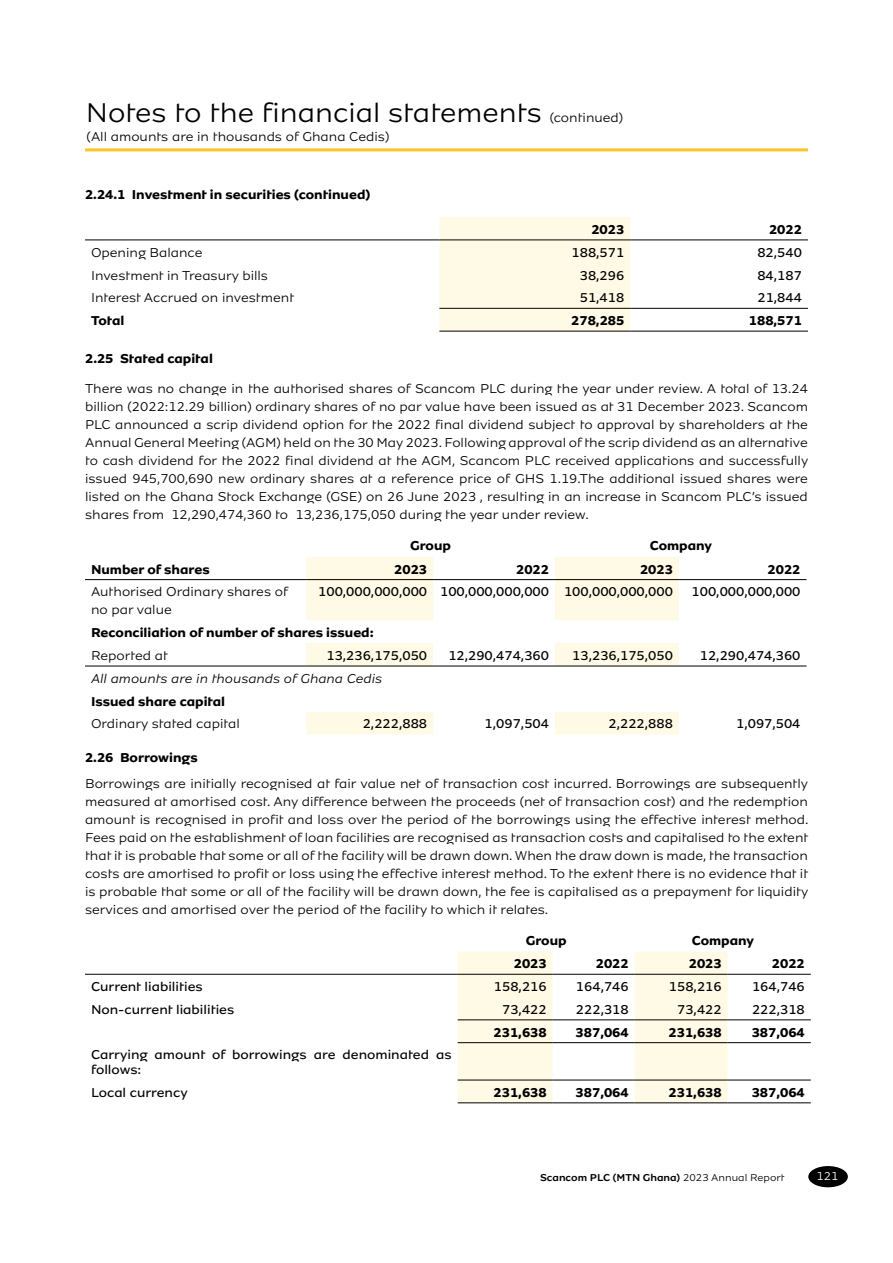
<style>
.page{position:relative;width:893px;height:1263px;background:#fff}
.page>*{position:absolute;margin:0;border:0;box-sizing:border-box;transform-origin:0 0}
.t1{font:300 28.5px "MTN Brighter Sans";color:#000}
.t2{font:300 13.5px/18px "MTN Brighter Sans";color:#000;text-align:justify}
.t3{font:13.5px/14.5px "MTN Brighter Sans";color:#000}
.t4{font:700 13.5px "MTN Brighter Sans";color:#000}
.t5{font:italic 300 13.5px "MTN Brighter Sans";color:#000}
.t6{font:300 12px "MTN Brighter Sans";color:#fff}
.t7{font:500 10.5px "MTN Brighter Sans";color:#000}
.s1{font-size:13.5px}
.s2{font-weight:300}
</style>
<div class="page">
<div style="left:808px;top:1166px;width:40px;height:21px;background:#000;border-radius:50%"></div>
<hr style="left:85px;top:148px;width:723px;height:3px;background:#ffc429">
<div style="left:439px;top:217px;width:191px;height:114px;background:#fffae6"></div>
<hr style="left:630px;top:308px;width:178px;height:1px;background:#000">
<hr style="left:630px;top:331px;width:178px;height:1px;background:#000">
<hr style="left:439px;top:308px;width:191px;height:1px;background:#000">
<hr style="left:439px;top:331px;width:191px;height:1px;background:#000">
<hr style="left:85px;top:240px;width:354px;height:1px;background:#000">
<hr style="left:439px;top:240px;width:191px;height:1px;background:#000">
<hr style="left:630px;top:240px;width:178px;height:1px;background:#000">
<svg style="left:306px;top:557px;width:373px;height:177px"></svg>
<div style="left:306px;top:643px;width:127px;height:23px;background:#fffae6"></div>
<div style="left:555px;top:643px;width:124px;height:23px;background:#fffae6"></div>
<svg style="left:306px;top:689px;width:373px;height:23px"></svg>
<hr style="left:85px;top:579px;width:221px;height:1px;background:#000">
<hr style="left:306px;top:579px;width:127px;height:1px;background:#000">
<hr style="left:433px;top:579px;width:122px;height:1px;background:#000">
<hr style="left:555px;top:579px;width:124px;height:1px;background:#000">
<hr style="left:679px;top:579px;width:127px;height:1px;background:#000">
<hr style="left:85px;top:666px;width:221px;height:1px;background:#000">
<hr style="left:306px;top:666px;width:127px;height:1px;background:#000">
<hr style="left:433px;top:666px;width:122px;height:1px;background:#000">
<hr style="left:555px;top:666px;width:124px;height:1px;background:#000">
<hr style="left:679px;top:666px;width:127px;height:1px;background:#000">
<svg style="left:458px;top:951px;width:270px;height:151px"></svg>
<hr style="left:458px;top:1102px;width:95px;height:1px;background:#000">
<hr style="left:553px;top:1102px;width:82px;height:1px;background:#000">
<hr style="left:635px;top:1102px;width:93px;height:1px;background:#000">
<hr style="left:728px;top:1102px;width:83px;height:1px;background:#000">
<hr style="left:85px;top:974px;width:373px;height:1px;background:#000">
<hr style="left:458px;top:974px;width:95px;height:1px;background:#000">
<hr style="left:553px;top:974px;width:82px;height:1px;background:#000">
<hr style="left:635px;top:974px;width:93px;height:1px;background:#000">
<hr style="left:728px;top:974px;width:83px;height:1px;background:#000">
<hr style="left:458px;top:1080px;width:95px;height:1px;background:#000">
<hr style="left:553px;top:1080px;width:82px;height:1px;background:#000">
<hr style="left:635px;top:1080px;width:93px;height:1px;background:#000">
<hr style="left:728px;top:1080px;width:83px;height:1px;background:#000">
<hr style="left:553px;top:1019px;width:82px;height:1px;background:#000">
<hr style="left:728px;top:1019px;width:83px;height:1px;background:#000">
<hr style="left:553px;top:1042px;width:82px;height:1px;background:#000">
<hr style="left:728px;top:1042px;width:83px;height:1px;background:#000">
<hr style="left:635px;top:1019px;width:93px;height:1px;background:#000">
<hr style="left:635px;top:1042px;width:93px;height:1px;background:#000">
<hr style="left:458px;top:1019px;width:95px;height:1px;background:#000">
<hr style="left:458px;top:1042px;width:95px;height:1px;background:#000">
<h1 class="t1" style="left:86px;top:97px;width:539px">Notes to the financial statements <span class="s1">(continued)</span></h1>
<p class="t2" style="left:87px;top:127px;width:304px">(All amounts are in thousands of Ghana Cedis)</p>
<p class="t4" style="left:85px;top:186px;width:287px">2.24.1 Investment in securities (continued)</p>
<p class="t4" style="left:591px;top:221px;width:34px">2023</p>
<p class="t4" style="left:769px;top:221px;width:34px">2022</p>
<p class="t2" style="left:91px;top:243px;width:113px">Opening Balance</p>
<p class="t3" style="left:571px;top:245px;width:54px">188,571</p>
<p class="t3" style="left:757px;top:245px;width:46px">82,540</p>
<p class="t2" style="left:91px;top:266px;width:178px">Investment in Treasury bills</p>
<p class="t3" style="left:580px;top:268px;width:46px">38,296</p>
<p class="t3" style="left:757px;top:268px;width:46px">84,187</p>
<p class="t2" style="left:91px;top:289px;width:205px">Interest Accrued on investment</p>
<p class="t3" style="left:580px;top:290px;width:46px">51,418</p>
<p class="t3" style="left:757px;top:290px;width:46px">21,844</p>
<p class="t4" style="left:91px;top:312px;width:35px">Total</p>
<p class="t4" style="left:571px;top:312px;width:55px">278,285</p>
<p class="t4" style="left:749px;top:312px;width:55px">188,571</p>
<p class="t4" style="left:85px;top:350px;width:129px">2.25 Stated capital</p>
<p class="t2" style="left:85px;top:379px;width:725px">There was no change in the authorised shares of Scancom PLC during the year under review. A total of 13.24 billion (2022:12.29 billion) ordinary shares of no par value have been issued as at 31 December 2023. Scancom PLC announced a scrip dividend option for the 2022 final dividend subject to approval by shareholders at the Annual General Meeting (AGM) held on the 30 May 2023. Following approval of the scrip dividend as an alternative to cash dividend for the 2022 final dividend at the AGM, Scancom PLC received applications and successfully issued 945,700,690 new ordinary shares at a reference price of GHS 1.19.The additional issued shares were listed on the Ghana Stock Exchange (GSE) on 26 June 2023 , resulting in an increase in Scancom PLC’s issued shares from 12,290,474,360 to 13,236,175,050 during the year under review.</p>
<p class="t4" style="left:410px;top:537px;width:42px">Group</p>
<p class="t4" style="left:650px;top:537px;width:64px">Company</p>
<p class="t4" style="left:91px;top:561px;width:120px">Number of shares</p>
<p class="t4" style="left:394px;top:561px;width:34px">2023</p>
<p class="t4" style="left:516px;top:561px;width:34px">2022</p>
<p class="t4" style="left:640px;top:561px;width:34px">2023</p>
<p class="t4" style="left:768px;top:561px;width:34px">2022</p>
<p class="t2" style="left:91px;top:583px;width:199px">Authorised Ordinary shares of no par value</p>
<p class="t3" style="left:318px;top:584px;width:356px">100,000,000,000 100,000,000,000 100,000,000,000</p>
<p class="t3" style="left:692px;top:584px;width:110px">100,000,000,000</p>
<p class="t4" style="left:91px;top:624px;width:284px">Reconciliation of number of shares issued:</p>
<p class="t2" style="left:91px;top:646px;width:78px">Reported at</p>
<p class="t3" style="left:326px;top:648px;width:102px">13,236,175,050</p>
<p class="t3" style="left:448px;top:648px;width:102px">12,290,474,360</p>
<p class="t3" style="left:572px;top:648px;width:102px">13,236,175,050</p>
<p class="t3" style="left:700px;top:648px;width:102px">12,290,474,360</p>
<p class="t5" style="left:91px;top:671px;width:293px">All amounts are in thousands of Ghana Cedis</p>
<p class="t4" style="left:91px;top:693px;width:136px">Issued share capital</p>
<p class="t2" style="left:91px;top:715px;width:150px">Ordinary stated capital</p>
<p class="t3" style="left:363px;top:716px;width:66px">2,222,888</p>
<p class="t3" style="left:485px;top:716px;width:66px">1,097,504</p>
<p class="t3" style="left:609px;top:716px;width:66px">2,222,888</p>
<p class="t3" style="left:736px;top:716px;width:66px">1,097,504</p>
<p class="t4" style="left:85px;top:749px;width:114px">2.26 Borrowings</p>
<p class="t2" style="left:85px;top:775px;width:725px">Borrowings are initially recognised at fair value net of transaction cost incurred. Borrowings are subsequently measured at amortised cost. Any difference between the proceeds (net of transaction cost) and the redemption amount is recognised in profit and loss over the period of the borrowings using the effective interest method.<br>Fees paid on the establishment of loan facilities are recognised as transaction costs and capitalised to the extent that it is probable that some or all of the facility will be drawn down. When the draw down is made, the transaction costs are amortised to profit or loss using the effective interest method. To the extent there is no evidence that it is probable that some or all of the facility will be drawn down, the fee is capitalised as a prepayment for liquidity services and amortised over the period of the facility to which it relates.</p>
<p class="t4" style="left:526px;top:932px;width:42px">Group</p>
<p class="t4" style="left:692px;top:932px;width:64px">Company</p>
<p class="t4" style="left:514px;top:955px;width:34px">2023</p>
<p class="t4" style="left:596px;top:955px;width:34px">2022</p>
<p class="t4" style="left:689px;top:955px;width:34px">2023</p>
<p class="t4" style="left:772px;top:955px;width:34px">2022</p>
<p class="t3" style="left:91px;top:979px;width:113px">Current liabilities</p>
<p class="t3" style="left:494px;top:979px;width:54px">158,216</p>
<p class="t3" style="left:576px;top:979px;width:54px">164,746</p>
<p class="t3" style="left:669px;top:979px;width:54px">158,216</p>
<p class="t3" style="left:752px;top:979px;width:54px">164,746</p>
<p class="t3" style="left:91px;top:1002px;width:145px">Non-current liabilities</p>
<p class="t3" style="left:502px;top:1002px;width:46px">73,422</p>
<p class="t3" style="left:576px;top:1002px;width:54px">222,318</p>
<p class="t3" style="left:677px;top:1002px;width:46px">73,422</p>
<p class="t3" style="left:752px;top:1002px;width:54px">222,318</p>
<p class="t4" style="left:494px;top:1024px;width:55px">231,638</p>
<p class="t4" style="left:576px;top:1024px;width:55px">387,064</p>
<p class="t4" style="left:669px;top:1024px;width:55px">231,638</p>
<p class="t4" style="left:752px;top:1024px;width:55px">387,064</p>
<p class="t3" style="left:91px;top:1047px;width:362px">Carrying amount of borrowings are denominated as follows:</p>
<p class="t3" style="left:91px;top:1085px;width:98px">Local currency</p>
<p class="t4" style="left:494px;top:1084px;width:55px">231,638</p>
<p class="t4" style="left:576px;top:1084px;width:55px">387,064</p>
<p class="t4" style="left:669px;top:1084px;width:55px">231,638</p>
<p class="t4" style="left:752px;top:1084px;width:55px">387,064</p>
<p class="t7" style="left:540px;top:1171px;width:246px">Scancom PLC (MTN Ghana) <span class="s2">2023 Annual Report</span></p>
<p class="t6" style="left:817px;top:1169px;width:23px">121</p>
</div>
